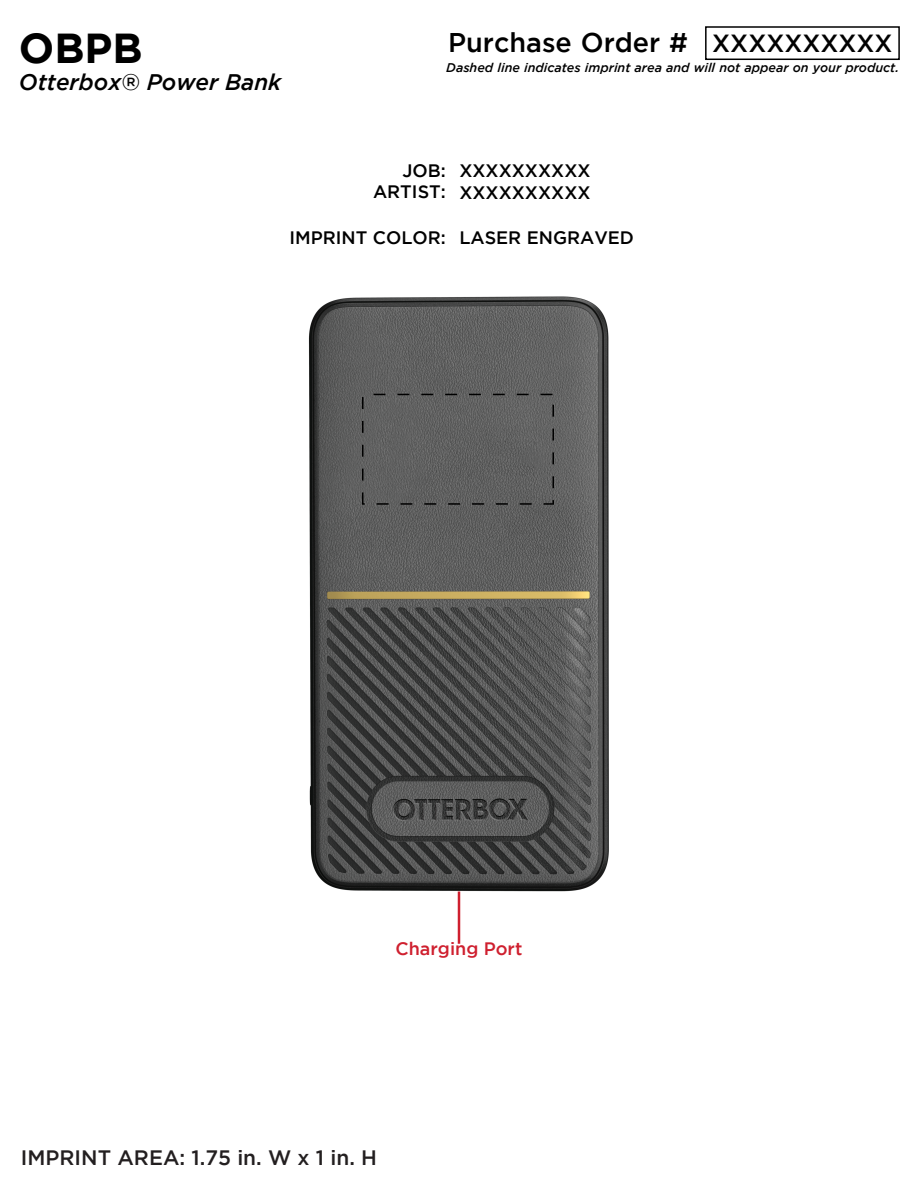
<style>
.page{position:relative;width:918px;height:1188px;background:#fff}
.page>*{position:absolute;margin:0;border:0;box-sizing:border-box;transform-origin:0 0}
.t1{font:700 41.85px "Gotham";color:#000}
.t2{font:500 27px "Gotham";color:#000}
.t3{font:500 24.75px "Gotham";color:#000}
.t4{font:italic 500 22.5px "Gotham";color:#000}
.t5{font:500 20.85px "Gotham";color:#231f20}
.t6{font:500 18px/21.6px "Gotham";color:#000;text-align:right}
.t7{font:500 18px "Gotham";color:#cf202f}
.t8{font:italic 500 12.6px "Gotham";color:#000}
</style>
<div class="page">
<img style="left:308px;top:296px;width:301px;height:598px">
<div style="left:705px;top:26px;width:195px;height:34px;border:2px solid #000"></div>
<svg style="left:362px;top:394px;width:192px;height:111px;background:#5e5f5f"></svg>
<svg style="left:458px;top:892px;width:2px;height:52px"></svg>
<h1 class="t1" style="left:19px;top:24px;width:125px">OBPB</h1>
<h3 class="t4" style="left:19px;top:69px;width:264px">Otterbox® Power Bank</h3>
<h2 class="t2" style="left:448px;top:27px;width:242px">Purchase Order #</h2>
<h3 class="t3" style="left:712px;top:29px;width:182px">XXXXXXXXXX</h3>
<p class="t8" style="left:446px;top:60px;width:454px">Dashed line indicates imprint area and will not appear on your product.</p>
<h3 class="t6" style="left:403px;top:160px;width:190px">JOB: XXXXXXXXXX<br>XXXXXXXXXX</h3>
<h3 class="t6" style="left:289px;top:226px;width:346px">IMPRINT COLOR: LASER ENGRAVED</h3>
<h3 class="t6" style="left:373px;top:181px;width:74px">ARTIST:</h3>
<h3 class="t7" style="left:396px;top:938px;width:128px">Charging Port</h3>
<h3 class="t5" style="left:21px;top:1146px;width:358px">IMPRINT AREA: 1.75 in. W x 1 in. H</h3>
</div>
